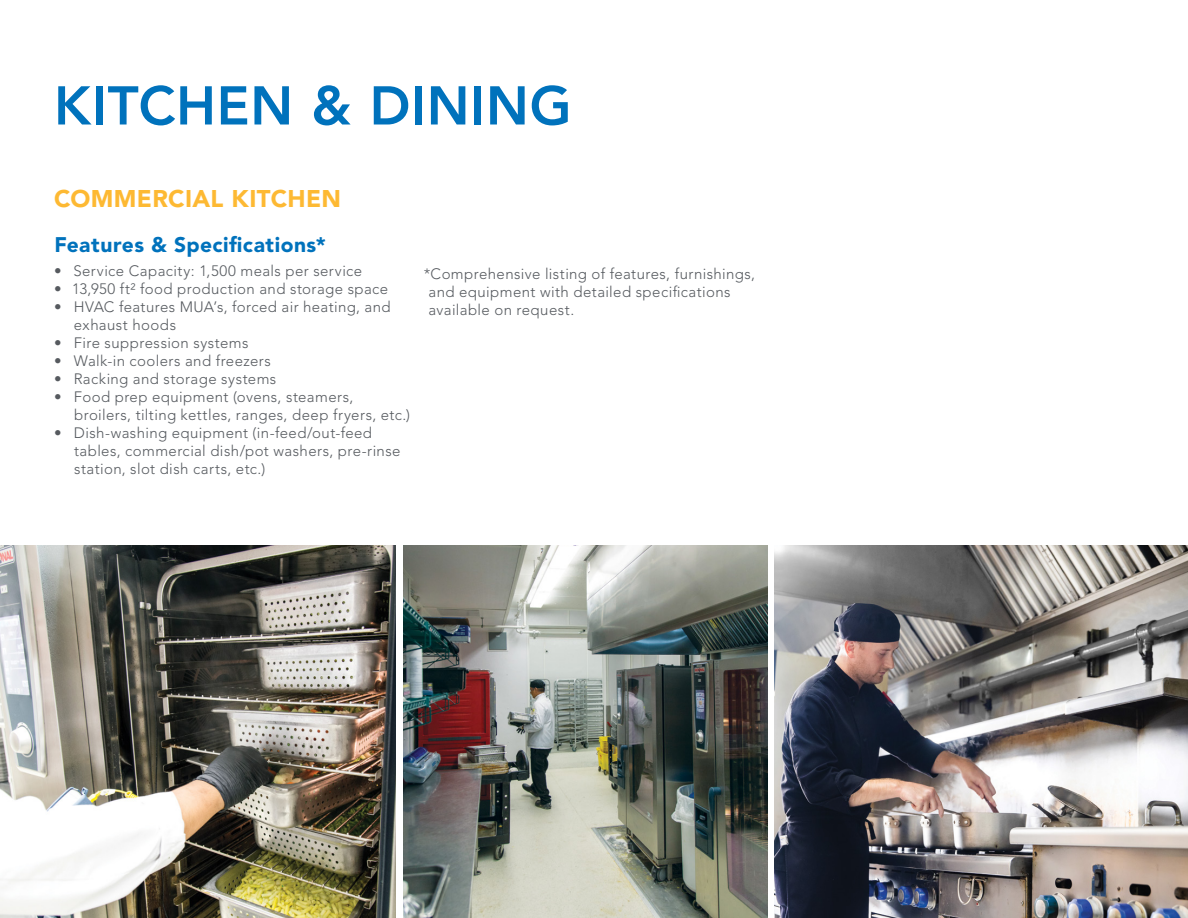
<style>
.page{position:relative;width:1188px;height:918px;background:#fff}
.page>*{position:absolute;margin:0;border:0;box-sizing:border-box;transform-origin:0 0}
.t1{font:800 54px "Avenir LT Std";letter-spacing:.01em;color:#0072bc}
.t2{font:900 24px "Avenir LT Std";letter-spacing:.015em;color:#fdb933}
.t3{font:900 21px "Avenir LT Std";letter-spacing:.025em;color:#0072bc}
.t4{font:300 15px/18px "Avenir LT Std";letter-spacing:.025em;color:#565a5f}
</style>
<div class="page">
<img style="left:404px;top:545px;width:363px;height:373px">
<img style="left:0;top:545px;width:396px;height:373px">
<img style="left:775px;top:545px;width:413px;height:373px">
<h1 class="t1" style="left:54px;top:74px;width:519px">KITCHEN &amp; DINING</h1>
<h2 class="t2" style="left:54px;top:184px;width:288px">COMMERCIAL KITCHEN</h2>
<h3 class="t3" style="left:54px;top:232px;width:273px">Features &amp; Specifications*</h3>
<p class="t4" style="left:54px;top:262px;width:310px">• Service Capacity: 1,500 meals per service</p>
<p class="t4" style="left:54px;top:280px;width:336px">• 13,950 ft² food production and storage space</p>
<p class="t4" style="left:74px;top:298px;width:318px;text-indent:-20px">• HVAC features MUA’s, forced air heating, and exhaust hoods</p>
<p class="t4" style="left:54px;top:334px;width:196px">• Fire suppression systems</p>
<p class="t4" style="left:54px;top:352px;width:218px">• Walk-in coolers and freezers</p>
<p class="t4" style="left:54px;top:370px;width:224px">• Racking and storage systems</p>
<p class="t4" style="left:74px;top:388px;width:337px;text-indent:-20px">• Food prep equipment (ovens, steamers, broilers, tilting kettles, ranges, deep fryers, etc.)</p>
<p class="t4" style="left:74px;top:424px;width:328px;text-indent:-20px">• Dish-washing equipment (in-feed/out-feed tables, commercial dish/pot washers, pre-rinse station, slot dish carts, etc.)</p>
<p class="t4" style="left:429px;top:265px;width:328px;text-indent:-5px">*Comprehensive listing of features, furnishings, and equipment with detailed specifications available on request.</p>
</div>
